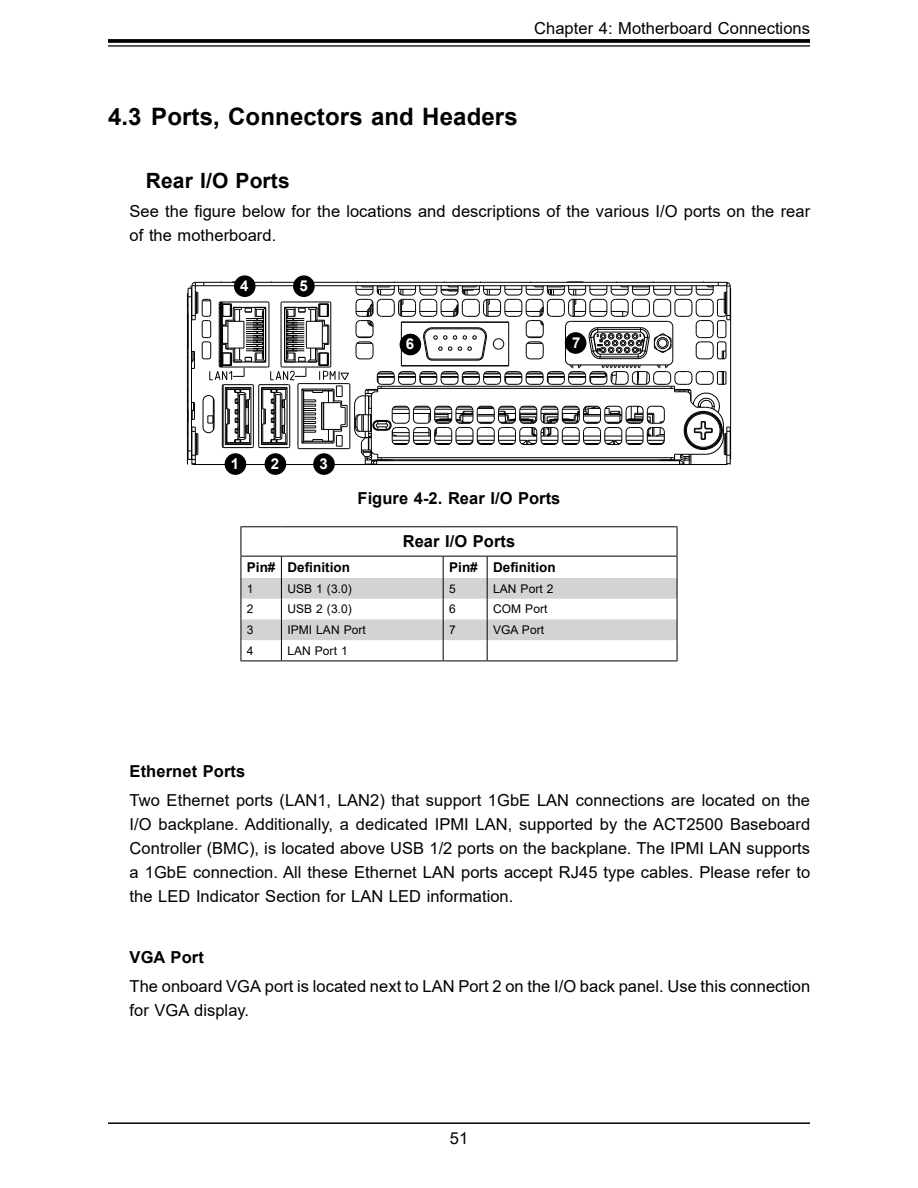
<style>
.page{position:relative;width:918px;height:1188px;background:#fff}
.page>*{position:absolute;margin:0;border:0;box-sizing:border-box;transform-origin:0 0}
.sm_Subhead_1{font:700 24px "Arial";letter-spacing:.005em;color:#000}
.sm_Subhead_2{font:700 21px "Arial";letter-spacing:.005em;color:#000}
.sm_body_text{font:16.5px/24px "Arial";letter-spacing:.005em;color:#000}
.sm_fig_table_title{font:700 16.5px "Arial";letter-spacing:.005em;color:#000}
.sm_Subhead_5_-_table{font:700 16.5px "Arial";letter-spacing:.005em;color:#000}
.sm_Subhead_5_-_conne{font:700 16.5px "Arial";letter-spacing:.005em;color:#000}
.t1{font:700 15px "Arial";color:#fff}
.sm_table_column_head{font:700 13.5px "Arial";letter-spacing:.005em;color:#000}
.sm_table_text_small{font:12px "Arial";letter-spacing:.005em;color:#000}
</style>
<div class="page">
<hr style="left:108px;top:1122px;width:702px;height:2px;background:#000">
<svg style="left:108px;top:39px;width:702px;height:4px;background:#0f0f0f"></svg>
<hr style="left:108px;top:45px;width:702px;height:2px;background:#000">
<svg style="left:187px;top:281px;width:544px;height:184px"></svg>
<hr style="left:192px;top:464px;width:535px;height:1px;background:#000">
<hr style="left:241px;top:526px;width:40px;height:1px;background:#000">
<hr style="left:281px;top:526px;width:162px;height:1px;background:#000">
<hr style="left:443px;top:526px;width:44px;height:1px;background:#000">
<hr style="left:487px;top:526px;width:190px;height:1px;background:#000">
<svg style="left:241px;top:527px;width:437px;height:134px"></svg>
<hr style="left:241px;top:661px;width:40px;height:1px;background:#000">
<hr style="left:281px;top:661px;width:162px;height:1px;background:#000">
<hr style="left:443px;top:661px;width:44px;height:1px;background:#000">
<hr style="left:487px;top:661px;width:190px;height:1px;background:#000">
<div style="left:225px;top:454px;width:20px;height:20px;background:#000;border-radius:50%"></div>
<div style="left:225px;top:453px;width:21px;height:22px;border:2px solid #000;border-radius:50%"></div>
<div style="left:314px;top:454px;width:20px;height:20px;background:#000;border-radius:50%"></div>
<div style="left:313px;top:453px;width:22px;height:22px;border:2px solid #000;border-radius:50%"></div>
<div style="left:265px;top:454px;width:20px;height:20px;background:#000;border-radius:50%"></div>
<div style="left:265px;top:453px;width:21px;height:22px;border:2px solid #000;border-radius:50%"></div>
<div style="left:294px;top:276px;width:20px;height:20px;background:#000;border-radius:50%"></div>
<div style="left:293px;top:275px;width:22px;height:22px;border:2px solid #000;border-radius:50%"></div>
<div style="left:235px;top:276px;width:20px;height:20px;background:#000;border-radius:50%"></div>
<div style="left:234px;top:275px;width:22px;height:22px;border:2px solid #000;border-radius:50%"></div>
<div style="left:400px;top:334px;width:20px;height:21px;background:#000;border-radius:50%"></div>
<div style="left:400px;top:334px;width:21px;height:21px;border:2px solid #000;border-radius:50%"></div>
<div style="left:566px;top:333px;width:20px;height:20px;background:#000;border-radius:50%"></div>
<div style="left:565px;top:332px;width:21px;height:22px;border:2px solid #000;border-radius:50%"></div>
<p class="sm_body_text" style="left:534px;top:16px;width:277px">Chapter 4: Motherboard Connections</p>
<p class="sm_Subhead_1" style="left:108px;top:100px;width:411px">4.3 Ports, Connectors and Headers</p>
<p class="sm_Subhead_2" style="left:146px;top:166px;width:145px">Rear I/O Ports</p>
<p class="sm_body_text" style="left:130px;top:199px;width:682px">See the figure below for the locations and descriptions of the various I/O ports on the rear of the motherboard.</p>
<p class="t1" style="left:240px;top:275px;width:10px">4</p>
<p class="t1" style="left:299px;top:275px;width:10px">5</p>
<p class="t1" style="left:406px;top:333px;width:10px">6</p>
<p class="t1" style="left:572px;top:332px;width:10px">7</p>
<p class="t1" style="left:231px;top:453px;width:10px">1</p>
<p class="t1" style="left:271px;top:453px;width:10px">2</p>
<p class="t1" style="left:319px;top:453px;width:10px">3</p>
<p class="sm_fig_table_title" style="left:358px;top:486px;width:204px">Figure 4-2. Rear I/O Ports</p>
<p class="sm_fig_table_title" style="left:403px;top:530px;width:114px">Rear I/O Ports</p>
<p class="sm_table_column_head" style="left:247px;top:558px;width:30px">Pin#</p>
<p class="sm_table_column_head" style="left:287px;top:558px;width:64px">Definition</p>
<p class="sm_table_column_head" style="left:449px;top:558px;width:30px">Pin#</p>
<p class="sm_table_column_head" style="left:493px;top:558px;width:64px">Definition</p>
<p class="sm_table_text_small" style="left:247px;top:580px;width:8px">1</p>
<p class="sm_table_text_small" style="left:287px;top:580px;width:66px">USB 1 (3.0)</p>
<p class="sm_table_text_small" style="left:449px;top:580px;width:8px">5</p>
<p class="sm_table_text_small" style="left:493px;top:580px;width:62px">LAN Port 2</p>
<p class="sm_table_text_small" style="left:247px;top:601px;width:8px">2</p>
<p class="sm_table_text_small" style="left:287px;top:601px;width:66px">USB 2 (3.0)</p>
<p class="sm_table_text_small" style="left:449px;top:601px;width:8px">6</p>
<p class="sm_table_text_small" style="left:493px;top:601px;width:56px">COM Port</p>
<p class="sm_table_text_small" style="left:247px;top:622px;width:8px">3</p>
<p class="sm_table_text_small" style="left:287px;top:622px;width:80px">IPMI LAN Port</p>
<p class="sm_table_text_small" style="left:449px;top:622px;width:8px">7</p>
<p class="sm_table_text_small" style="left:493px;top:622px;width:52px">VGA Port</p>
<p class="sm_table_text_small" style="left:247px;top:642px;width:8px">4</p>
<p class="sm_table_text_small" style="left:287px;top:642px;width:62px">LAN Port 1</p>
<p class="sm_Subhead_5_-_table" style="left:130px;top:759px;width:117px">Ethernet Ports</p>
<p class="sm_body_text" style="left:130px;top:788px;width:682px;text-align:justify">Two Ethernet ports (LAN1, LAN2) that support 1GbE LAN connections are located on the I/O backplane. Additionally, a dedicated IPMI LAN, supported by the ACT2500 Baseboard Controller (BMC), is located above USB 1/2 ports on the backplane. The IPMI LAN supports a 1GbE connection. All these Ethernet LAN ports accept RJ45 type cables. Please refer to the LED Indicator Section for LAN LED information.</p>
<p class="sm_Subhead_5_-_conne" style="left:130px;top:945px;width:76px">VGA Port</p>
<p class="sm_body_text" style="left:130px;top:974px;width:682px">The onboard VGA port is located next to LAN Port 2 on the I/O back panel. Use this connection for VGA display.</p>
<p class="sm_body_text" style="left:450px;top:1126px;width:20px">51</p>
</div>
